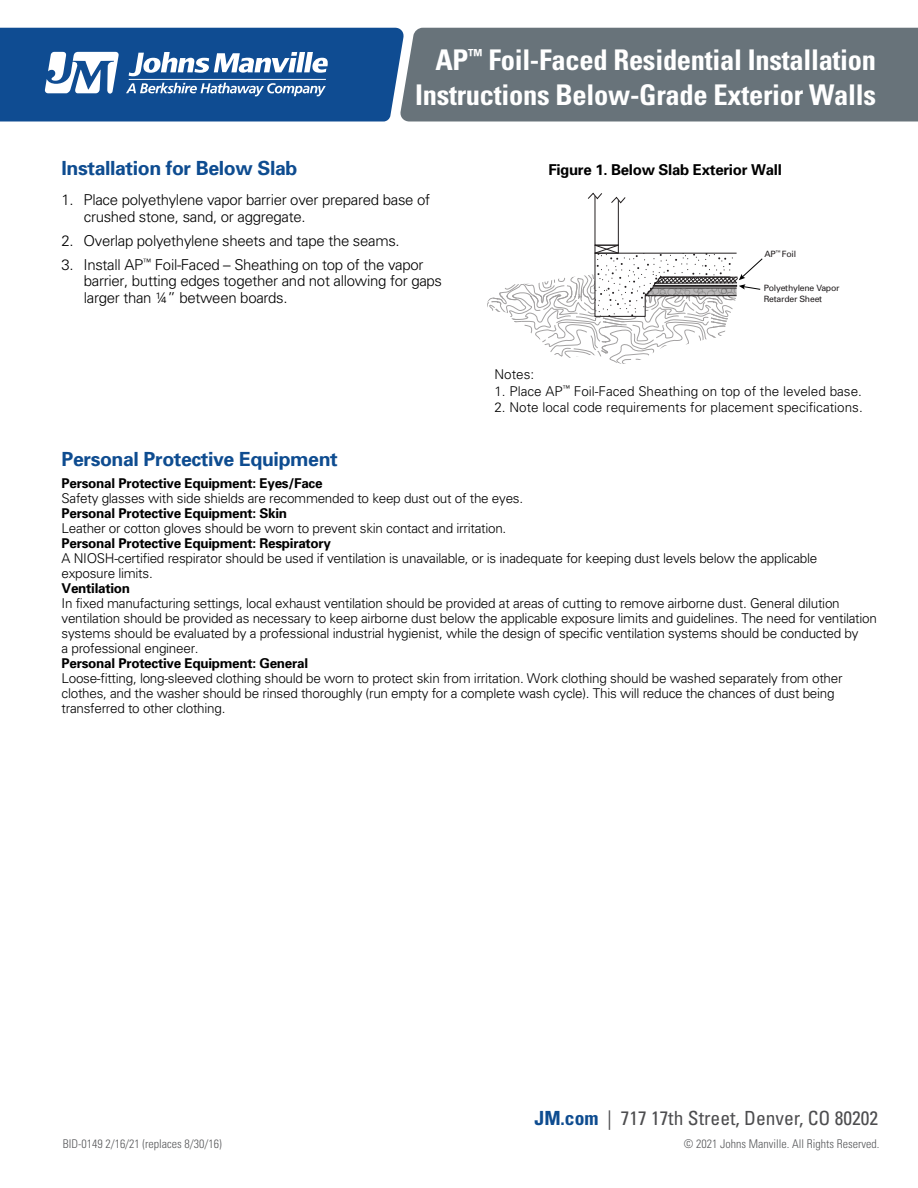
<style>
.page{position:relative;width:918px;height:1188px;background:#fff}
.page>*{position:absolute;margin:0;border:0;box-sizing:border-box;transform-origin:0 0}
.t1{font:700 condensed 28.5px/34.2px "Univers";letter-spacing:-.01em;color:#fff;text-align:right}
.t2{font:700 19.5px "Univers";letter-spacing:-.02em;color:#0e4c90}
.t3{font:condensed 19.5px "Univers";color:#4d4d4f}
.t4{font:300 15px/16.5px "Univers";letter-spacing:-.02em;color:#000}
.t5{font:700 15px "Univers";letter-spacing:-.02em;color:#000}
.t6{font:300 13.5px/15px "Univers";letter-spacing:-.02em;color:#000}
.t7{font:700 13.5px "Univers";letter-spacing:-.02em;color:#000}
.t8{font:300 13.5px "Univers";color:#000}
.t9{font:300 condensed 12px "Univers";color:#58595b}
.t10{font:8.7px/10.4px "Univers";letter-spacing:-.025em;color:#231f20}
.s1{font-weight:700;color:#0e4c90}
</style>
<div class="page">
<div style="left:404px;top:28px;width:514px;height:94px;background:#68737a"></div>
<svg style="left:0;top:28px;width:404px;height:94px;background:#3165a1"></svg>
<hr style="left:129px;top:79px;width:197px;height:1px;background:#fff">
<svg style="left:487px;top:192px;width:276px;height:172px"></svg>
<h1 class="t1" style="left:415px;top:43px;width:462px">AP<sup>™</sup> Foil-Faced Residential Installation<br>Instructions Below-Grade Exterior Walls</h1>
<h2 class="t2" style="left:62px;top:156px;width:237px">Installation for Below Slab</h2>
<p class="t4" style="left:84px;top:192px;width:348px;text-indent:-22px">1. Place polyethylene vapor barrier over prepared base of crushed stone, sand, or aggregate.</p>
<p class="t4" style="left:62px;top:232px;width:340px">2. Overlap polyethylene sheets and tape the seams.</p>
<p class="t4" style="left:84px;top:256px;width:360px;text-indent:-22px">3. Install AP<sup>™</sup> Foil-Faced – Sheathing on top of the vapor barrier, butting edges together and not allowing for gaps larger than ¼” between boards.</p>
<p class="t5" style="left:548px;top:161px;width:235px">Figure 1. Below Slab Exterior Wall</p>
<p class="t10" style="left:764px;top:249px;width:33px">AP<sup>™</sup> Foil</p>
<p class="t10" style="left:764px;top:283px;width:77px">Polyethylene Vapor<br>Retarder Sheet</p>
<p class="t6" style="left:494px;top:367px;width:41px">Notes:</p>
<p class="t8" style="left:494px;top:383px;width:369px">1. Place AP<sup>™</sup> Foil-Faced Sheathing on top of the leveled base.</p>
<p class="t8" style="left:494px;top:399px;width:370px">2. Note local code requirements for placement specifications.</p>
<h2 class="t2" style="left:62px;top:447px;width:278px">Personal Protective Equipment</h2>
<p class="t7" style="left:62px;top:475px;width:263px">Personal Protective Equipment: Eyes/Face</p>
<p class="t6" style="left:62px;top:491px;width:463px">Safety glasses with side shields are recommended to keep dust out of the eyes.</p>
<p class="t7" style="left:62px;top:505px;width:227px">Personal Protective Equipment: Skin</p>
<p class="t6" style="left:62px;top:521px;width:446px">Leather or cotton gloves should be worn to prevent skin contact and irritation.</p>
<p class="t7" style="left:62px;top:535px;width:271px">Personal Protective Equipment: Respiratory</p>
<p class="t6" style="left:62px;top:551px;width:757px">A NIOSH-certified respirator should be used if ventilation is unavailable, or is inadequate for keeping dust levels below the applicable exposure limits.</p>
<p class="t7" style="left:62px;top:580px;width:70px">Ventilation</p>
<p class="t6" style="left:62px;top:596px;width:817px">In fixed manufacturing settings, local exhaust ventilation should be provided at areas of cutting to remove airborne dust. General dilution ventilation should be provided as necessary to keep airborne dust below the applicable exposure limits and guidelines. The need for ventilation systems should be evaluated by a professional industrial hygienist, while the design of specific ventilation systems should be conducted by<br>a professional engineer.</p>
<p class="t7" style="left:62px;top:655px;width:248px">Personal Protective Equipment: General</p>
<p class="t6" style="left:62px;top:671px;width:783px">Loose-fitting, long-sleeved clothing should be worn to protect skin from irritation. Work clothing should be washed separately from other clothes, and the washer should be rinsed thoroughly (run empty for a complete wash cycle). This will reduce the chances of dust being transferred to other clothing.</p>
<h2 class="t3" style="left:535px;top:1105px;width:345px"><span class="s1">JM.com</span> | 717 17th Street, Denver, CO 80202</h2>
<p class="t9" style="left:63px;top:1136px;width:161px">BID-0149 2/16/21 (replaces 8/30/16)</p>
<p class="t9" style="left:684px;top:1136px;width:197px">© 2021 Johns Manville. All Rights Reserved.</p>
</div>
